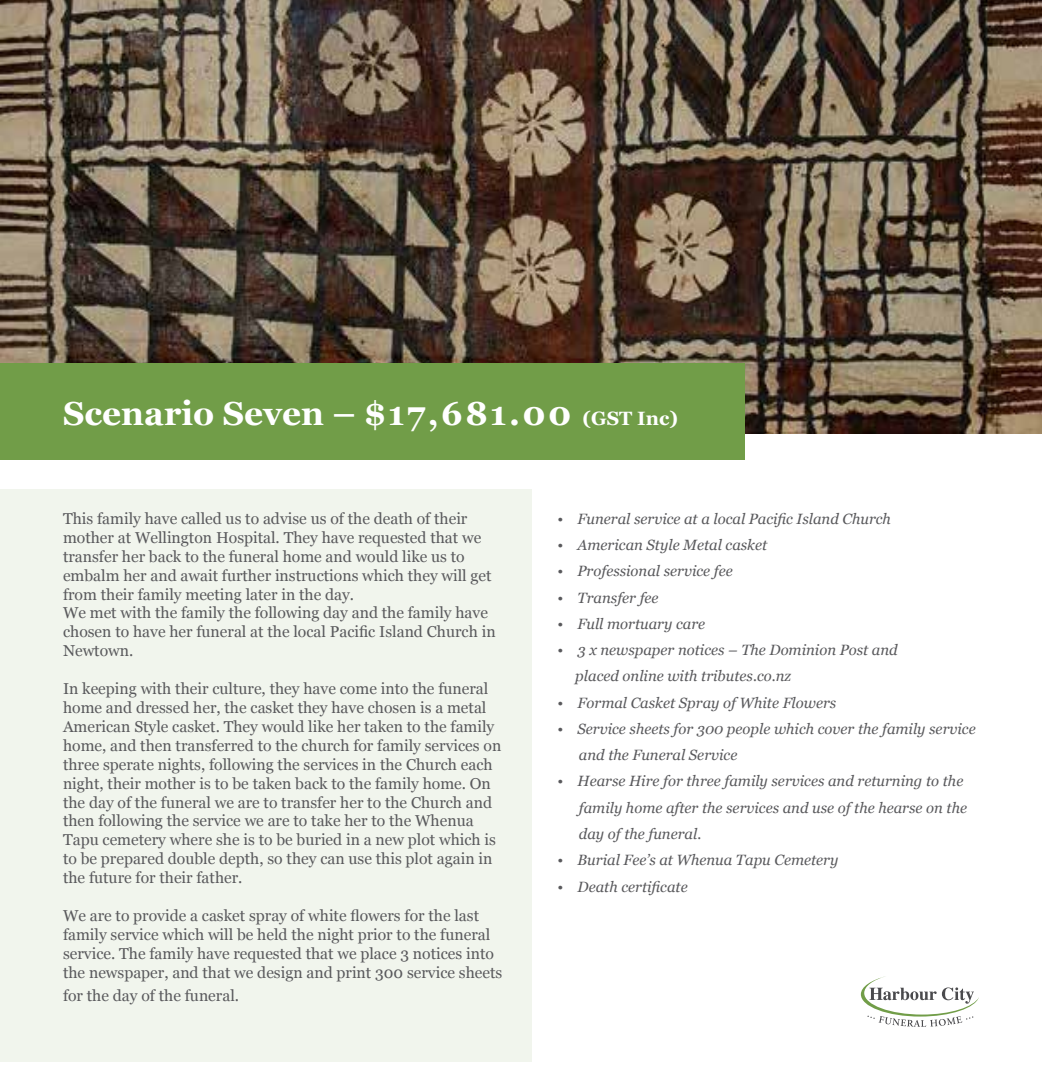
<style>
.page{position:relative;width:1042px;height:1092px;background:#fff}
.page>*{position:absolute;margin:0;border:0;box-sizing:border-box;transform-origin:0 0}
.t1{font:700 33.25px "Georgia";color:#fff}
.t2{font:15.75px/18.9px "Georgia";color:#59595c}
.t3{font:italic 14.88px/26.2px "Georgia";color:#59595c}
.s1{font-size:19.25px}
</style>
<div class="page">
<img style="left:0;top:0;width:1042px;height:433px">
<div style="left:0;top:489px;width:532px;height:572px;background:#f1f5ed"></div>
<div style="left:0;top:363px;width:745px;height:96px;background:#719d48"></div>
<svg style="left:861px;top:976px;width:118px;height:50px"></svg>
<h1 class="t1" style="left:63px;top:388px;width:616px">Scenario Seven – $17,681.00 <span class="s1">(GST Inc)</span></h1>
<p class="t2" style="left:63px;top:508px;width:434px">This family have called us to advise us of the death of their mother at Wellington Hospital. They have requested that we transfer her back to the funeral home and would like us to embalm her and await further instructions which they will get from their family meeting later in the day.<br>We met with the family the following day and the family have chosen to have her funeral at the local Pacific Island Church in Newtown.</p>
<p class="t2" style="left:63px;top:678px;width:440px">In keeping with their culture, they have come into the funeral home and dressed her, the casket they have chosen is a metal American Style casket. They would like her taken to the family home, and then transferred to the church for family services on three sperate nights, following the services in the Church each night, their mother is to be taken back to the family home. On the day of the funeral we are to transfer her to the Church and then following the service we are to take her to the Whenua Tapu cemetery where she is to be buried in a new plot which is to be prepared double depth, so they can use this plot again in the future for their father.</p>
<p class="t2" style="left:63px;top:905px;width:441px">We are to provide a casket spray of white flowers for the last family service which will be held the night prior to the funeral service. The family have requested that we place 3 notices into the newspaper, and that we design and print 300 service sheets</p>
<p class="t2" style="left:63px;top:984px;width:178px">for the day of the funeral.</p>
<p class="t3" style="left:557px;top:505px;width:335px">• Funeral service at a local Pacific Island Church</p>
<p class="t3" style="left:557px;top:531px;width:211px">• American Style Metal casket</p>
<p class="t3" style="left:557px;top:557px;width:177px">• Professional service fee</p>
<p class="t3" style="left:557px;top:583px;width:103px">• Transfer fee</p>
<p class="t3" style="left:557px;top:610px;width:149px">• Full mortuary care</p>
<p class="t3" style="left:575px;top:636px;width:324px;text-indent:-18px">• 3 x newspaper notices – The Dominion Post and placed online with tributes.co.nz</p>
<p class="t3" style="left:557px;top:688px;width:280px">• Formal Casket Spray of White Flowers</p>
<p class="t3" style="left:579px;top:715px;width:398px;text-indent:-22px">• Service sheets for 300 people which cover the family service and the Funeral Service</p>
<p class="t3" style="left:579px;top:767px;width:390px;text-indent:-22px">• Hearse Hire for three family services and returning to the family home after the services and use of the hearse on the day of the funeral.</p>
<p class="t3" style="left:557px;top:846px;width:283px">• Burial Fee’s at Whenua Tapu Cemetery</p>
<p class="t3" style="left:557px;top:872px;width:132px">• Death certificate</p>
</div>
